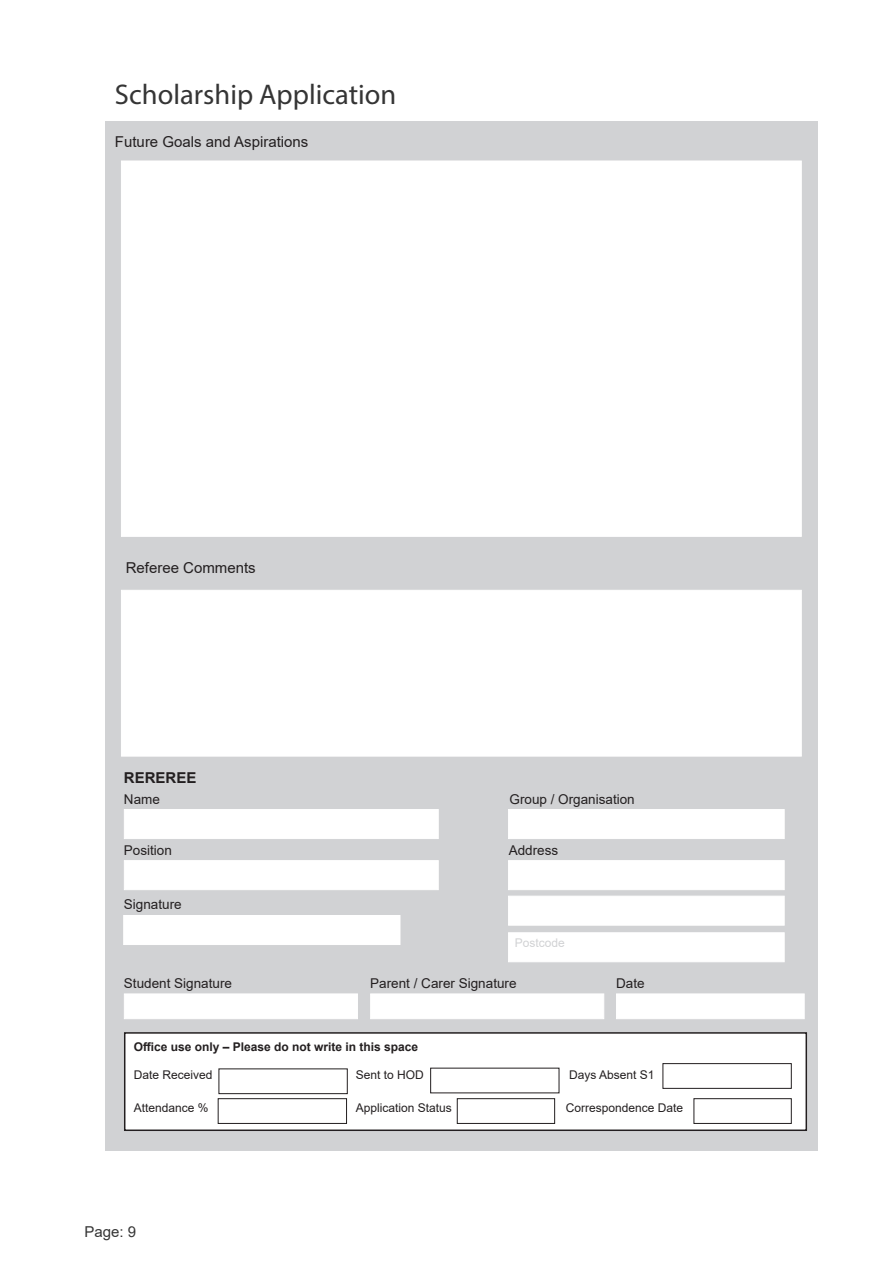
<style>
.page{position:relative;width:893px;height:1263px;background:#fff}
.page>*{position:absolute;margin:0;border:0;box-sizing:border-box;transform-origin:0 0}
.t1{font:28.5px "Myriad Pro";color:#353535}
.t2{font:15px "Arial";color:#231f20}
.t3{font:700 15px "Arial";color:#231f20}
.t4{font:15px "Arial";color:#353535}
.t5{font:13.5px "Arial";color:#231f20}
.t6{font:12px "Arial";color:#231f20}
.t7{font:700 12px "Arial";color:#231f20}
.t8{font:12px "Arial";color:#d1d2d4}
</style>
<div class="page">
<div style="left:105px;top:121px;width:712px;height:1030px;background:#d1d2d4"></div>
<div style="left:121px;top:161px;width:681px;height:376px;background:#fff"></div>
<div style="left:125px;top:1033px;width:681px;height:97px;background:#fff"></div>
<div style="left:124px;top:1032px;width:683px;height:99px;border:2px solid #231f20"></div>
<div style="left:219px;top:1068px;width:129px;height:26px;border:1px solid #231f20"></div>
<div style="left:662px;top:1063px;width:130px;height:26px;border:1px solid #231f20"></div>
<div style="left:218px;top:1098px;width:129px;height:26px;border:1px solid #231f20"></div>
<div style="left:457px;top:1098px;width:98px;height:26px;border:1px solid #231f20"></div>
<div style="left:693px;top:1098px;width:99px;height:26px;border:1px solid #231f20"></div>
<div style="left:124px;top:993px;width:234px;height:26px;background:#fff;border:1px solid #fff"></div>
<div style="left:370px;top:993px;width:234px;height:26px;background:#fff;border:1px solid #fff"></div>
<div style="left:616px;top:993px;width:189px;height:26px;background:#fff;border:1px solid #fff"></div>
<div style="left:508px;top:809px;width:277px;height:30px;background:#fff"></div>
<div style="left:124px;top:809px;width:315px;height:30px;background:#fff"></div>
<div style="left:508px;top:860px;width:277px;height:30px;background:#fff"></div>
<div style="left:508px;top:896px;width:277px;height:29px;background:#fff"></div>
<div style="left:123px;top:915px;width:277px;height:30px;background:#fff"></div>
<div style="left:124px;top:860px;width:315px;height:30px;background:#fff"></div>
<div style="left:508px;top:932px;width:277px;height:30px;background:#fff"></div>
<div style="left:121px;top:590px;width:681px;height:166px;background:#fff"></div>
<p class="t1" style="left:115px;top:77px;width:283px">Scholarship Application</p>
<p class="t2" style="left:115px;top:131px;width:195px">Future Goals and Aspirations</p>
<p class="t2" style="left:126px;top:557px;width:132px">Referee Comments</p>
<p class="t3" style="left:124px;top:767px;width:74px">REREREE</p>
<p class="t5" style="left:124px;top:790px;width:38px">Name</p>
<p class="t5" style="left:509px;top:790px;width:127px">Group / Organisation</p>
<p class="t5" style="left:124px;top:841px;width:50px">Position</p>
<p class="t5" style="left:509px;top:841px;width:51px">Address</p>
<p class="t5" style="left:124px;top:895px;width:59px">Signature</p>
<p class="t8" style="left:515px;top:935px;width:52px">Postcode</p>
<p class="t5" style="left:124px;top:974px;width:110px">Student Signature</p>
<p class="t5" style="left:370px;top:974px;width:148px">Parent / Carer Signature</p>
<p class="t5" style="left:616px;top:974px;width:30px">Date</p>
<p class="t7" style="left:134px;top:1038px;width:286px">Office use only – Please do not write in this space</p>
<p class="t6" style="left:134px;top:1067px;width:80px">Date Received</p>
<p class="t6" style="left:356px;top:1067px;width:70px">Sent to HOD</p>
<p class="t6" style="left:569px;top:1067px;width:87px">Days Absent S1</p>
<p class="t6" style="left:134px;top:1100px;width:76px">Attendance %</p>
<p class="t6" style="left:356px;top:1100px;width:98px">Application Status</p>
<p class="t6" style="left:566px;top:1100px;width:119px">Correspondence Date</p>
<p class="t4" style="left:84px;top:1221px;width:53px">Page: 9</p>
</div>
